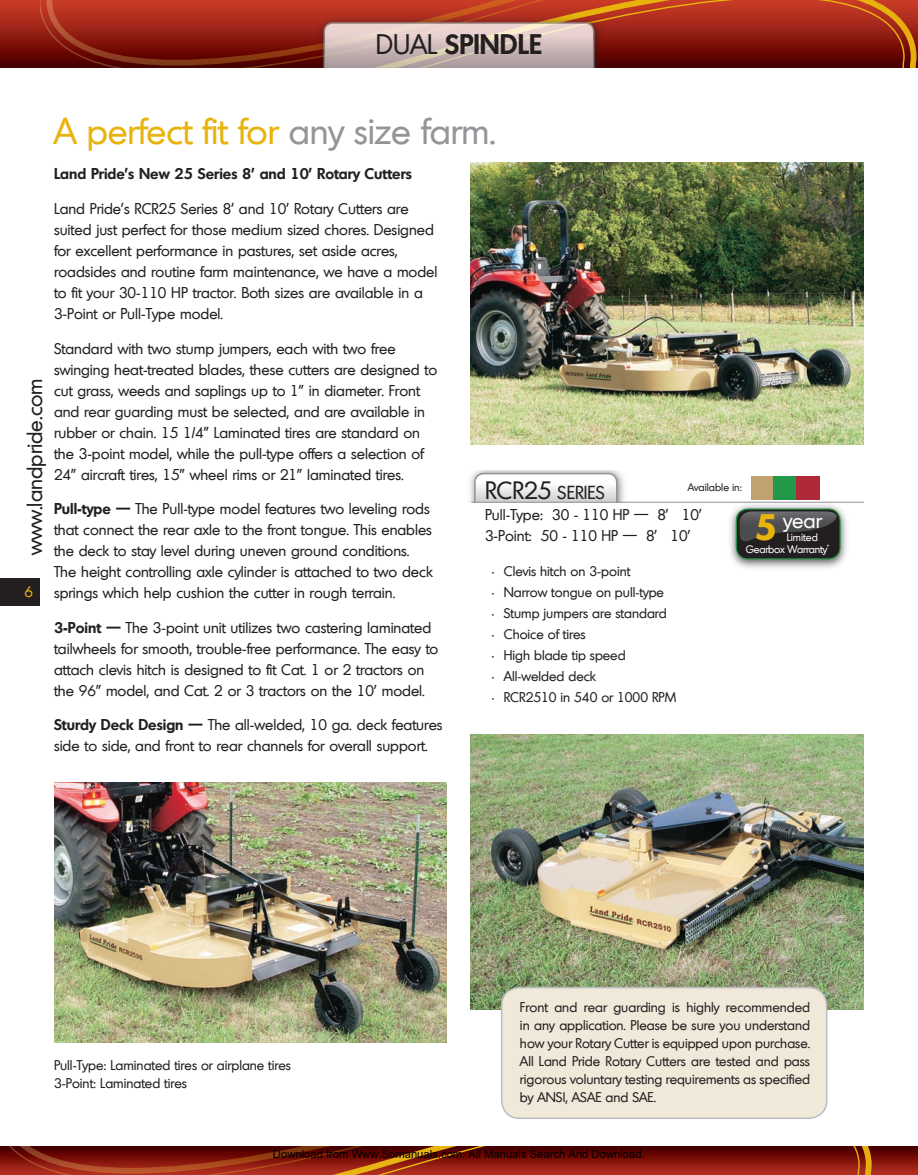
<style>
.page{position:relative;width:918px;height:1175px;background:#fff}
.page>*{position:absolute;margin:0;border:0;box-sizing:border-box;transform-origin:0 0}
.t1{font:36px "Montreal";color:#e7b30c}
.t2{font:600 27px "Montreal";color:#231f20}
.t3{font:27px "Montreal";color:#231f20}
.t4{font:21px "Montreal";color:#231f20}
.t5{font:20.85px "Montreal";color:#fff}
.t6{font:18px "Montreal";color:#231f20}
.t7{font:15px/21px "Montreal";color:#231f20}
.t8{font:600 15px "Montreal";color:#231f20}
.t9{font:15px "Montreal";color:#e7b30c}
.t10{font:13.5px/18px "Montreal";color:#231f20}
.t11{font:11.25px "Arial";color:#000}
.t12{font:10.5px/12px "Montreal";letter-spacing:-.02em;color:#fff}
.t13{font:10.5px "Montreal";color:#231f20}
.s1{color:#939598}
.s2{font-weight:600}
.s3{font-size:24px}
.s4{font-weight:700;font-size:36px;color:#e7b30c}
</style>
<div class="page">
<svg style="left:0;top:0;width:41px;height:68px;background:#8e1c12"></svg>
<svg style="left:41px;top:0;width:877px;height:68px;background:#962514"></svg>
<svg style="left:0;top:1146px;width:918px;height:28px;background:#831d0d"></svg>
<div style="left:0;top:578px;width:40px;height:27px;background:#231f20"></div>
<div style="left:467px;top:470px;width:161px;height:32px;background:#231f20;opacity:.6"></div>
<svg style="left:474px;top:473px;width:144px;height:29px"></svg>
<img style="left:471px;top:162px;width:393px;height:282px">
<img style="left:470px;top:734px;width:394px;height:275px">
<img style="left:54px;top:782px;width:392px;height:260px">
<hr style="left:472px;top:502px;width:392px;height:1px;background:#939598">
<div style="left:751px;top:476px;width:23px;height:23px;background:#bfa270"></div>
<div style="left:774px;top:476px;width:23px;height:23px;background:#229948"></div>
<div style="left:796px;top:476px;width:23px;height:23px;background:#af2938"></div>
<div style="left:727px;top:502px;width:122px;height:69px;background:#231f20;opacity:.75"></div>
<div style="left:736px;top:509px;width:104px;height:50px;background:#231f20;border-radius:12px"></div>
<div style="left:736px;top:508px;width:105px;height:51px;border:1px solid #229948;border-radius:12px"></div>
<svg style="left:740px;top:511px;width:97px;height:31px"></svg>
<div style="left:502px;top:987px;width:325px;height:131px;background:#f0e9da;border-radius:18px"></div>
<div style="left:501px;top:986px;width:326px;height:133px;border:2px solid #bcbdc0;border-radius:18px"></div>
<div style="left:316px;top:14px;width:289px;height:54px;background:#231f20;opacity:.75"></div>
<svg style="left:324px;top:22px;width:270px;height:46px;background:#cebab6"></svg>
<h2 class="t3" style="left:376px;top:27px;width:33px">Dual</h2>
<h2 class="t2" style="left:445px;top:27px;width:99px">Spindle</h2>
<h1 class="t1" style="left:54px;top:108px;width:443px">A perfect fit for <span class="s1">any size farm.</span></h1>
<p class="t8" style="left:54px;top:164px;width:359px">Land Pride’s New 25 Series 8’ and 10’ Rotary Cutters</p>
<p class="t7" style="left:54px;top:198px;width:385px">Land Pride’s RCR25 Series 8’ and 10’ Rotary Cutters are suited just perfect for those medium sized chores. Designed for excellent performance in pastures, set aside acres, roadsides and routine farm maintenance, we have a model to fit your 30-110 HP tractor. Both sizes are available in a 3-Point or Pull-Type model.</p>
<p class="t7" style="left:54px;top:337px;width:385px">Standard with two stump jumpers, each with two free swinging heat-treated blades, these cutters are designed to cut grass, weeds and saplings up to 1” in diameter. Front and rear guarding must be selected, and are available in rubber or chain. 15 1/4” Laminated tires are standard on the 3-point model, while the pull-type offers a selection of 24” aircraft tires, 15” wheel rims or 21” laminated tires.</p>
<p class="t7" style="left:54px;top:498px;width:380px"><span class="s2">Pull-type —</span> The Pull-type model features two leveling rods that connect the rear axle to the front tongue. This enables the deck to stay level during uneven ground conditions.<br>The height controlling axle cylinder is attached to two deck springs which help cushion the cutter in rough terrain.</p>
<p class="t7" style="left:54px;top:616px;width:386px"><span class="s2">3-Point —</span> The 3-point unit utilizes two castering laminated tailwheels for smooth, trouble-free performance. The easy to attach clevis hitch is designed to fit Cat. 1 or 2 tractors on the 96” model, and Cat. 2 or 3 tractors on the 10’ model.</p>
<p class="t7" style="left:54px;top:714px;width:390px"><span class="s2">Sturdy Deck Design —</span> The all-welded, 10 ga. deck features side to side, and front to rear channels for overall support.</p>
<h3 class="t4" style="left:21px;top:555px;width:178px;rotate:-90deg">www.landpride.com</h3>
<p class="t9" style="left:24px;top:582px;width:10px">6</p>
<p class="t6" style="left:485px;top:480px;width:121px"><span class="s3">RCR25</span> SERIES</p>
<p class="t7" style="left:485px;top:503px;width:218px">Pull-Type: 30 - 110 HP — 8’ 10’<br>3-Point: 50 - 110 HP — 8’ 10’</p>
<p class="t13" style="left:688px;top:480px;width:56px">Available in:</p>
<h3 class="t5" style="left:755px;top:507px;width:69px"><span class="s4">5</span> year</h3>
<p class="t12" style="left:746px;top:530px;width:85px;text-indent:41px">Limited<br>Gearbox Warranty<sup>*</sup></p>
<p class="t10" style="left:492px;top:561px;width:140px">• Clevis hitch on 3-point</p>
<p class="t10" style="left:492px;top:582px;width:174px">• Narrow tongue on pull-type</p>
<p class="t10" style="left:492px;top:603px;width:177px">• Stump jumpers are standard</p>
<p class="t10" style="left:492px;top:624px;width:95px">• Choice of tires</p>
<p class="t10" style="left:492px;top:645px;width:135px">• High blade tip speed</p>
<p class="t10" style="left:492px;top:666px;width:105px">• All-welded deck</p>
<p class="t10" style="left:492px;top:687px;width:186px">• RCR2510 in 540 or 1000 RPM</p>
<p class="t10" style="left:54px;top:1055px;width:239px">Pull-Type: Laminated tires or airplane tires<br>3-Point: Laminated tires</p>
<p class="t10" style="left:520px;top:997px;width:292px;text-align:justify">Front and rear guarding is highly recommended in any application. Please be sure you understand how your Rotary Cutter is equipped upon purchase.<br>All Land Pride Rotary Cutters are tested and pass rigorous voluntary testing requirements as specified by ANSI, ASAE and SAE.</p>
<p class="t11" style="left:273px;top:1147px;width:373px">Download from Www.Somanuals.com. All Manuals Search And Download.</p>
</div>
